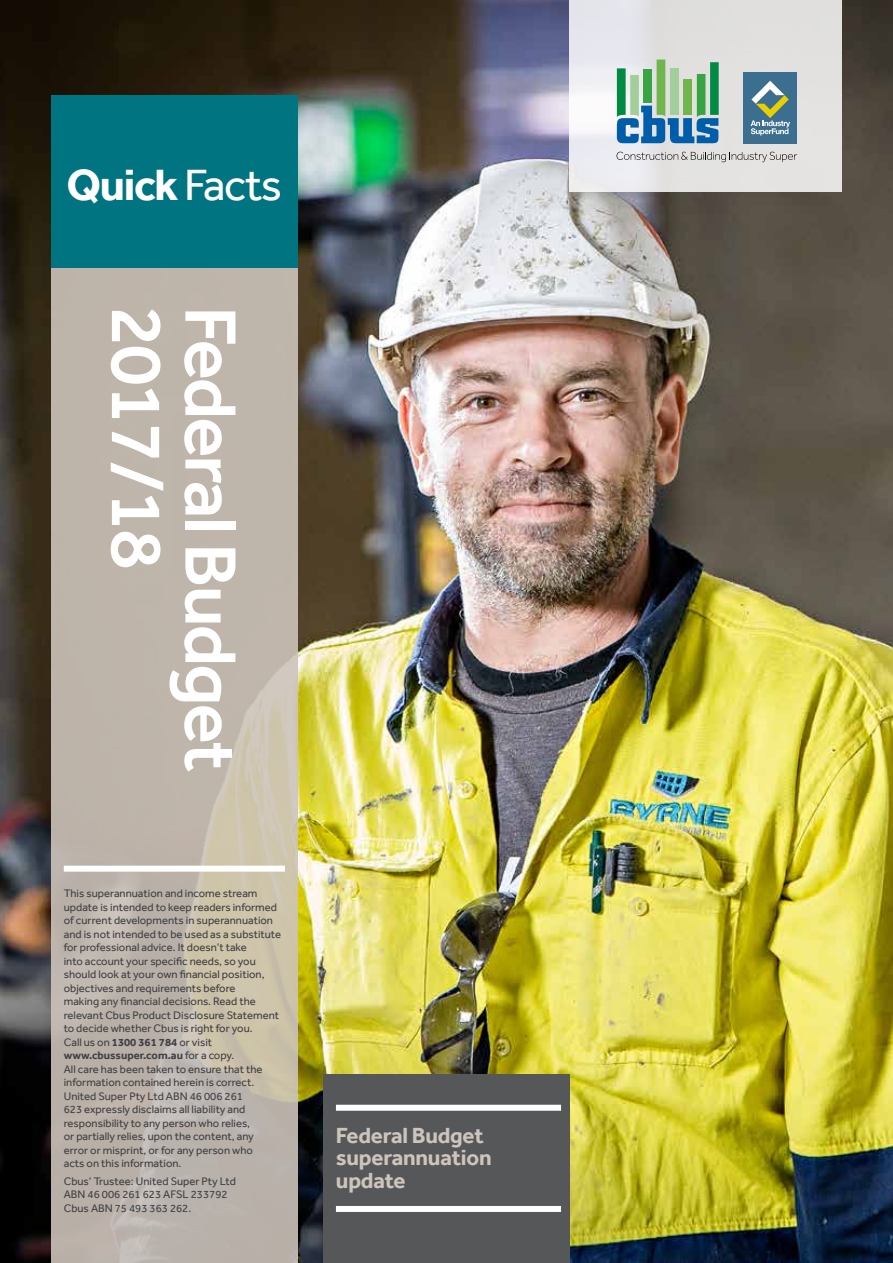
<style>
.page{position:relative;width:893px;height:1263px;background:#fff}
.page>*{position:absolute;margin:0;border:0;box-sizing:border-box;transform-origin:0 0}
.t1{font:500 75px "Effra";letter-spacing:-.03em;color:#fff}
.t2{font:700 45px "Effra";letter-spacing:-.03em;color:#fff}
.t3{font:700 22.5px/22.5px "Effra";letter-spacing:-.01em;color:#cdc4bb}
.t4{font:11.25px/13.5px "Effra";color:#414042}
.s1{font-weight:400}
.s2{font-weight:700}
</style>
<div class="page">
<img style="left:0;top:0;width:893px;height:1263px">
<div style="left:51px;top:96px;width:247px;height:172px;background:#007581"></div>
<svg style="left:51px;top:268px;width:247px;height:995px;fill:#beb5aa"></svg>
<svg style="left:570px;top:0;width:272px;height:191px;fill:#e4e3e1"></svg>
<div style="left:743px;top:72px;width:54px;height:71px;background:#3b6e8f"></div>
<svg style="left:751px;top:81px;width:39px;height:55px"></svg>
<svg style="left:617px;top:60px;width:102px;height:83px"></svg>
<svg style="left:617px;top:152px;width:180px;height:10px"></svg>
<div style="left:64px;top:866px;width:221px;height:6px;background:#fff"></div>
<div style="left:323px;top:1075px;width:247px;height:188px;background:#555759"></div>
<div style="left:336px;top:1105px;width:225px;height:6px;background:#fff"></div>
<div style="left:336px;top:1206px;width:225px;height:6px;background:#fff"></div>
<h2 class="t2" style="left:66px;top:157px;width:217px">Quick <span class="s1">Facts</span></h2>
<h1 class="t1" style="left:182px;top:306px;width:265px;rotate:90deg">2017/18</h1>
<h1 class="t1" style="left:255px;top:306px;width:467px;rotate:90deg">Federal Budget</h1>
<p class="t4" style="left:64px;top:886px;width:219px">This superannuation and income stream update is intended to keep readers informed of current developments in superannuation and is not intended to be used as a substitute for professional advice. It doesn’t take<br>into account your specific needs, so you should look at your own financial position, objectives and requirements before<br>making any financial decisions. Read the relevant Cbus Product Disclosure Statement to decide whether Cbus is right for you.<br>Call us on <span class="s2">1300 361 784</span> or visit <span class="s2">www.cbussuper.com.au</span> for a copy.<br>All care has been taken to ensure that the information contained herein is correct.<br>United Super Pty Ltd ABN 46 006 261<br>623 expressly disclaims all liability and responsibility to any person who relies,<br>or partially relies, upon the content, any<br>error or misprint, or for any person who<br>acts on this information.</p>
<p class="t4" style="left:64px;top:1174px;width:174px">Cbus’ Trustee: United Super Pty Ltd<br>ABN 46 006 261 623 AFSL 233792<br>Cbus ABN 75 493 363 262.</p>
<h3 class="t3" style="left:336px;top:1123px;width:157px">Federal Budget superannuation update</h3>
</div>
